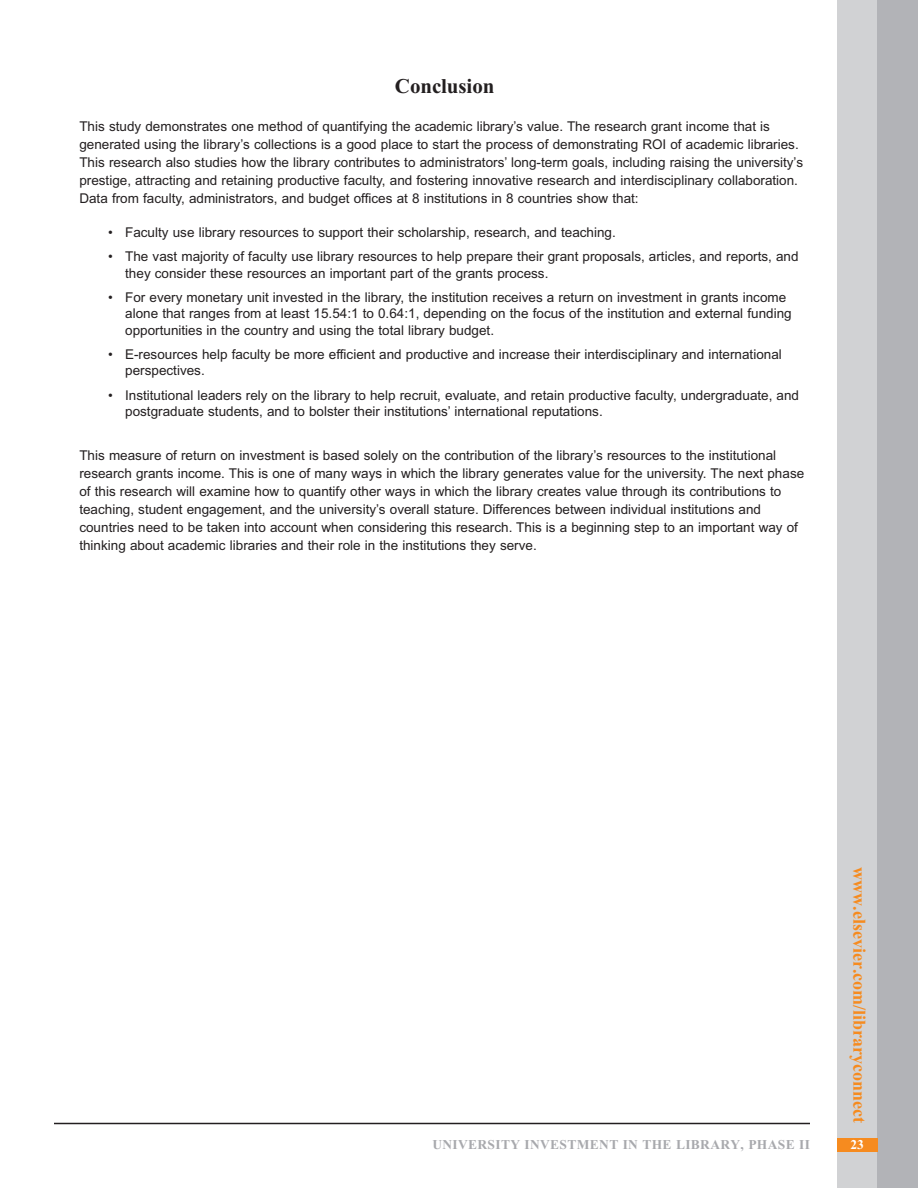
<style>
.page{position:relative;width:918px;height:1188px;background:#fff}
.page>*{position:absolute;margin:0;border:0;box-sizing:border-box;transform-origin:0 0}
.t1{font:700 21px "Times New Roman";letter-spacing:-.005em;color:#231f20}
.t2{font:700 18px "Times New Roman";color:#f68b1f}
.t3{font:13.5px/18px "Arial";color:#231f20}
.t4{font:700 13.5px "Times New Roman";letter-spacing:.025em;color:#a8a9ad}
.t5{font:700 13.5px "Times New Roman";color:#fff}
</style>
<div class="page">
<div style="left:837px;top:0;width:81px;height:1188px;background:#d1d2d4"></div>
<div style="left:878px;top:0;width:40px;height:1188px;background:#b2b3b7"></div>
<hr style="left:54px;top:1123px;width:756px;height:1px;background:#231f20">
<div style="left:837px;top:1138px;width:40px;height:13px;background:#f68b1f"></div>
<h1 class="t1" style="left:395px;top:74px;width:101px">Conclusion</h1>
<p class="t3" style="left:79px;top:117px;width:725px">This study demonstrates one method of quantifying the academic library’s value. The research grant income that is generated using the library’s collections is a good place to start the process of demonstrating ROI of academic libraries.<br>This research also studies how the library contributes to administrators’ long-term goals, including raising the university’s prestige, attracting and retaining productive faculty, and fostering innovative research and interdisciplinary collaboration.<br>Data from faculty, administrators, and budget offices at 8 institutions in 8 countries show that:</p>
<p class="t3" style="left:108px;top:224px;width:509px">• Faculty use library resources to support their scholarship, research, and teaching.</p>
<p class="t3" style="left:125px;top:248px;width:675px;line-height:16.5px;text-indent:-17px">• The vast majority of faculty use library resources to help prepare their grant proposals, articles, and reports, and they consider these resources an important part of the grants process.</p>
<p class="t3" style="left:125px;top:289px;width:668px;line-height:16.5px;text-indent:-17px">• For every monetary unit invested in the library, the institution receives a return on investment in grants income alone that ranges from at least 15.54:1 to 0.64:1, depending on the focus of the institution and external funding opportunities in the country and using the total library budget.</p>
<p class="t3" style="left:125px;top:346px;width:658px;line-height:16.5px;text-indent:-17px">• E-resources help faculty be more efficient and productive and increase their interdisciplinary and international perspectives.</p>
<p class="t3" style="left:125px;top:387px;width:675px;line-height:16.5px;text-indent:-17px">• Institutional leaders rely on the library to help recruit, evaluate, and retain productive faculty, undergraduate, and postgraduate students, and to bolster their institutions’ international reputations.</p>
<p class="t3" style="left:79px;top:446px;width:726px">This measure of return on investment is based solely on the contribution of the library’s resources to the institutional research grants income. This is one of many ways in which the library generates value for the university. The next phase of this research will examine how to quantify other ways in which the library creates value through its contributions to teaching, student engagement, and the university’s overall stature. Differences between individual institutions and countries need to be taken into account when considering this research. This is a beginning step to an important way of thinking about academic libraries and their role in the institutions they serve.</p>
<h2 class="t2" style="left:870px;top:867px;width:257px;rotate:90deg">www.elsevier.com/libraryconnect</h2>
<p class="t4" style="left:432px;top:1137px;width:379px">UNIVERSITY INVESTMENT IN THE LIBRARY, PHASE II</p>
<p class="t5" style="left:850px;top:1136px;width:15px">23</p>
</div>
